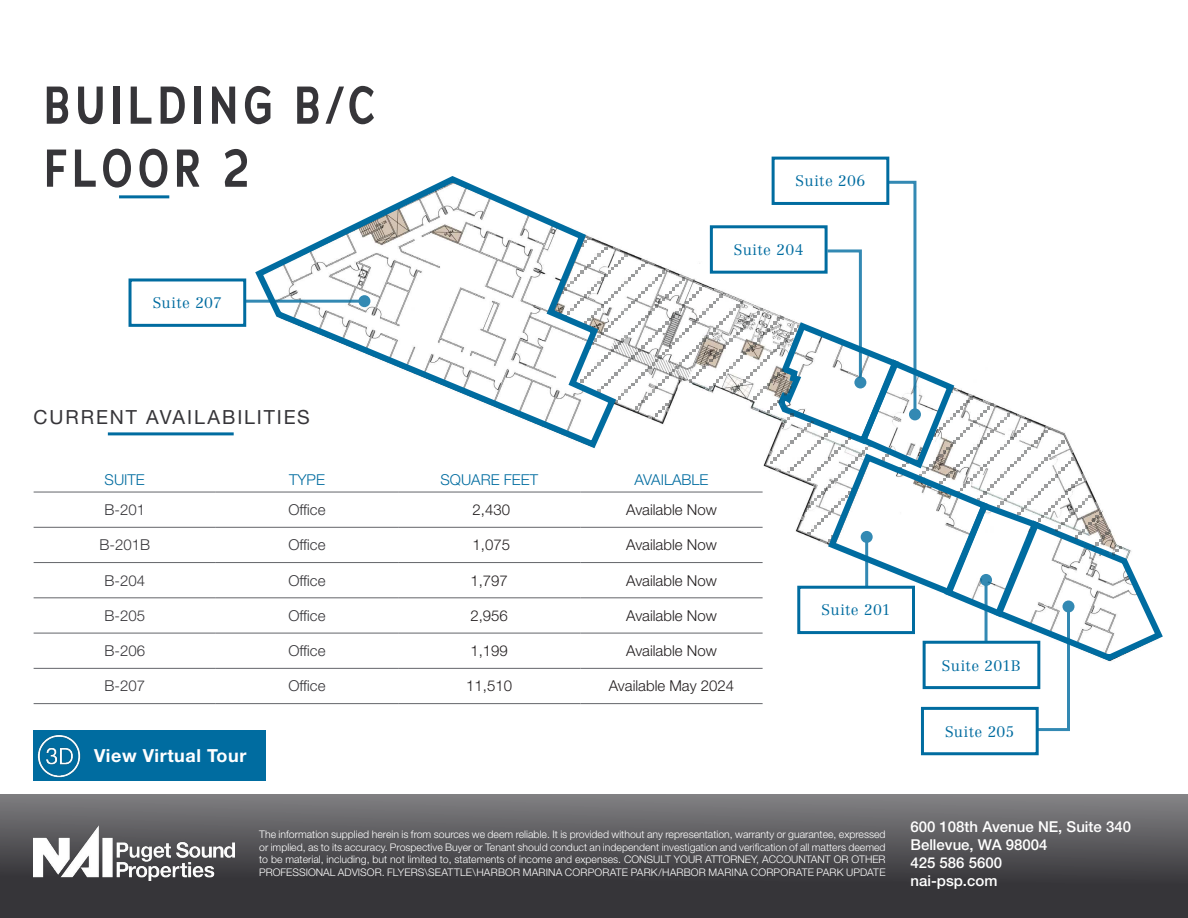
<style>
.page{position:relative;width:1188px;height:918px;background:#fff}
.page>*{position:absolute;margin:0;border:0;box-sizing:border-box;transform-origin:0 0}
.t1{font:600 52.5px/63px "Adrianna Condensed";letter-spacing:.11em;color:#363539}
.t2{font:19.5px "Helvetica Neue LT Std";letter-spacing:.095em;color:#363539}
.t3{font:700 18px "Helvetica Neue LT Std";letter-spacing:.03em;color:#fff}
.t4{font:300 15px "Helvetica Neue LT Std";color:#231f20}
.t5{font:300 15px "Helvetica Neue LT Std";color:#363539}
.t6{font:500 15px/18px "Helvetica Neue LT Std";color:#fff}
.t7{font:300 15px "Centennial LT Std";letter-spacing:.03em;color:#006ca0}
.t8{font:300 15px "Helvetica Neue LT Std";color:#006ca0}
.t9{font:300 10.5px/12.6px "Helvetica Neue LT Std";letter-spacing:.02em;color:#fff;text-align:justify}
</style>
<div class="page">
<div style="left:0;top:795px;width:1188px;height:123px;background:linear-gradient(to bottom,#7b7a7d,#262529)"></div>
<img style="left:34px;top:826px;width:200px;height:55px">
<hr style="left:119px;top:195px;width:50px;height:3px;background:#006ca0">
<hr style="left:108px;top:432px;width:126px;height:3px;background:#006ca0">
<hr style="left:34px;top:492px;width:182px;height:1px;background:#63656a">
<hr style="left:216px;top:492px;width:182px;height:1px;background:#63656a">
<hr style="left:398px;top:492px;width:182px;height:1px;background:#63656a">
<hr style="left:34px;top:527px;width:182px;height:1px;background:#63656a">
<hr style="left:216px;top:527px;width:182px;height:1px;background:#63656a">
<hr style="left:398px;top:527px;width:182px;height:1px;background:#63656a">
<hr style="left:34px;top:562px;width:182px;height:1px;background:#63656a">
<hr style="left:216px;top:562px;width:182px;height:1px;background:#63656a">
<hr style="left:398px;top:562px;width:182px;height:1px;background:#63656a">
<hr style="left:34px;top:598px;width:182px;height:1px;background:#63656a">
<hr style="left:216px;top:598px;width:182px;height:1px;background:#63656a">
<hr style="left:398px;top:598px;width:182px;height:1px;background:#63656a">
<hr style="left:34px;top:633px;width:182px;height:1px;background:#63656a">
<hr style="left:216px;top:633px;width:182px;height:1px;background:#63656a">
<hr style="left:398px;top:633px;width:182px;height:1px;background:#63656a">
<hr style="left:580px;top:633px;width:183px;height:1px;background:#63656a">
<hr style="left:34px;top:668px;width:182px;height:1px;background:#63656a">
<hr style="left:216px;top:668px;width:182px;height:1px;background:#63656a">
<hr style="left:398px;top:668px;width:182px;height:1px;background:#63656a">
<hr style="left:580px;top:668px;width:183px;height:1px;background:#63656a">
<hr style="left:34px;top:703px;width:182px;height:1px;background:#63656a">
<hr style="left:216px;top:703px;width:182px;height:1px;background:#63656a">
<hr style="left:398px;top:703px;width:182px;height:1px;background:#63656a">
<hr style="left:580px;top:703px;width:183px;height:1px;background:#63656a">
<img style="left:554px;top:237px;width:221px;height:362px">
<div style="left:921px;top:707px;width:118px;height:48px;border:3px solid #006ca0"></div>
<div style="left:711px;top:227px;width:115px;height:45px;background:#fff"></div>
<div style="left:710px;top:225px;width:118px;height:49px;border:3px solid #006ca0"></div>
<div style="left:772px;top:157px;width:117px;height:48px;border:3px solid #006ca0"></div>
<div style="left:34px;top:731px;width:50px;height:50px;background:#006ca0"></div>
<img style="left:37px;top:734px;width:44px;height:44px">
<div style="left:83px;top:731px;width:183px;height:50px;background:#006ca0"></div>
<svg style="left:251px;top:176px;width:369px;height:276px"></svg>
<hr style="left:243px;top:300px;width:121px;height:3px;background:#006ca0">
<svg style="left:358px;top:295px;width:12px;height:12px"></svg>
<div style="left:129px;top:278px;width:117px;height:49px;border:3px solid #006ca0"></div>
<svg style="left:775px;top:179px;width:388px;height:554px"></svg>
<p class="t1" style="left:45px;top:74px;width:332px">BUILDING B/C<br>FLOOR 2</p>
<p class="t7" style="left:153px;top:294px;width:71px">Suite 207</p>
<p class="t7" style="left:796px;top:172px;width:71px">Suite 206</p>
<p class="t7" style="left:734px;top:241px;width:71px">Suite 204</p>
<p class="t2" style="left:34px;top:405px;width:278px">CURRENT AVAILABILITIES</p>
<p class="t8" style="left:105px;top:471px;width:42px">SUITE</p>
<p class="t8" style="left:289px;top:471px;width:37px">TYPE</p>
<p class="t8" style="left:440px;top:471px;width:99px">SQUARE FEET</p>
<p class="t8" style="left:634px;top:471px;width:76px">AVAILABLE</p>
<p class="t5" style="left:104px;top:501px;width:42px">B-201</p>
<p class="t5" style="left:289px;top:501px;width:38px">Office</p>
<p class="t4" style="left:473px;top:501px;width:39px">2,430</p>
<p class="t4" style="left:626px;top:501px;width:92px">Available Now</p>
<p class="t5" style="left:99px;top:536px;width:52px">B-201B</p>
<p class="t5" style="left:289px;top:536px;width:38px">Office</p>
<p class="t4" style="left:473px;top:536px;width:39px">1,075</p>
<p class="t4" style="left:626px;top:536px;width:92px">Available Now</p>
<p class="t5" style="left:104px;top:571px;width:42px">B-204</p>
<p class="t5" style="left:289px;top:571px;width:38px">Office</p>
<p class="t4" style="left:470px;top:571px;width:39px">1,797</p>
<p class="t4" style="left:626px;top:571px;width:92px">Available Now</p>
<p class="t5" style="left:104px;top:606px;width:42px">B-205</p>
<p class="t5" style="left:289px;top:606px;width:38px">Office</p>
<p class="t4" style="left:470px;top:606px;width:39px">2,956</p>
<p class="t4" style="left:626px;top:606px;width:92px">Available Now</p>
<p class="t5" style="left:104px;top:642px;width:42px">B-206</p>
<p class="t5" style="left:289px;top:642px;width:38px">Office</p>
<p class="t4" style="left:470px;top:642px;width:39px">1,199</p>
<p class="t4" style="left:626px;top:642px;width:92px">Available Now</p>
<p class="t5" style="left:104px;top:677px;width:42px">B-207</p>
<p class="t5" style="left:289px;top:677px;width:38px">Office</p>
<p class="t4" style="left:466px;top:677px;width:47px">11,510</p>
<p class="t4" style="left:609px;top:677px;width:127px">Available May 2024</p>
<p class="t3" style="left:94px;top:744px;width:154px">View Virtual Tour</p>
<p class="t7" style="left:822px;top:601px;width:71px">Suite 201</p>
<p class="t7" style="left:942px;top:656px;width:81px">Suite 201B</p>
<p class="t7" style="left:945px;top:722px;width:71px">Suite 205</p>
<p class="t9" style="left:259px;top:828px;width:628px">The information supplied herein is from sources we deem reliable. It is provided without any representation, warranty or guarantee, expressed or implied, as to its accuracy. Prospective Buyer or Tenant should conduct an independent investigation and verification of all matters deemed to be material, including, but not limited to, statements of income and expenses. CONSULT YOUR ATTORNEY, ACCOUNTANT OR OTHER PROFESSIONAL ADVISOR. FLYERS\SEATTLE\HARBOR MARINA CORPORATE PARK/Harbor</p>
<p class="t9" style="left:709px;top:866px;width:17px">Marina</p>
<p class="t9" style="left:751px;top:866px;width:16px">Corporate</p>
<p class="t9" style="left:817px;top:866px;width:15px">Park</p>
<p class="t9" style="left:846px;top:866px;width:15px">Update</p>
<h3 class="t6" style="left:910px;top:817px;width:222px">600 108th Avenue NE, Suite 340<br>Bellevue, WA 98004<br>425 586 5600<br>nai-psp.com</h3>
</div>
